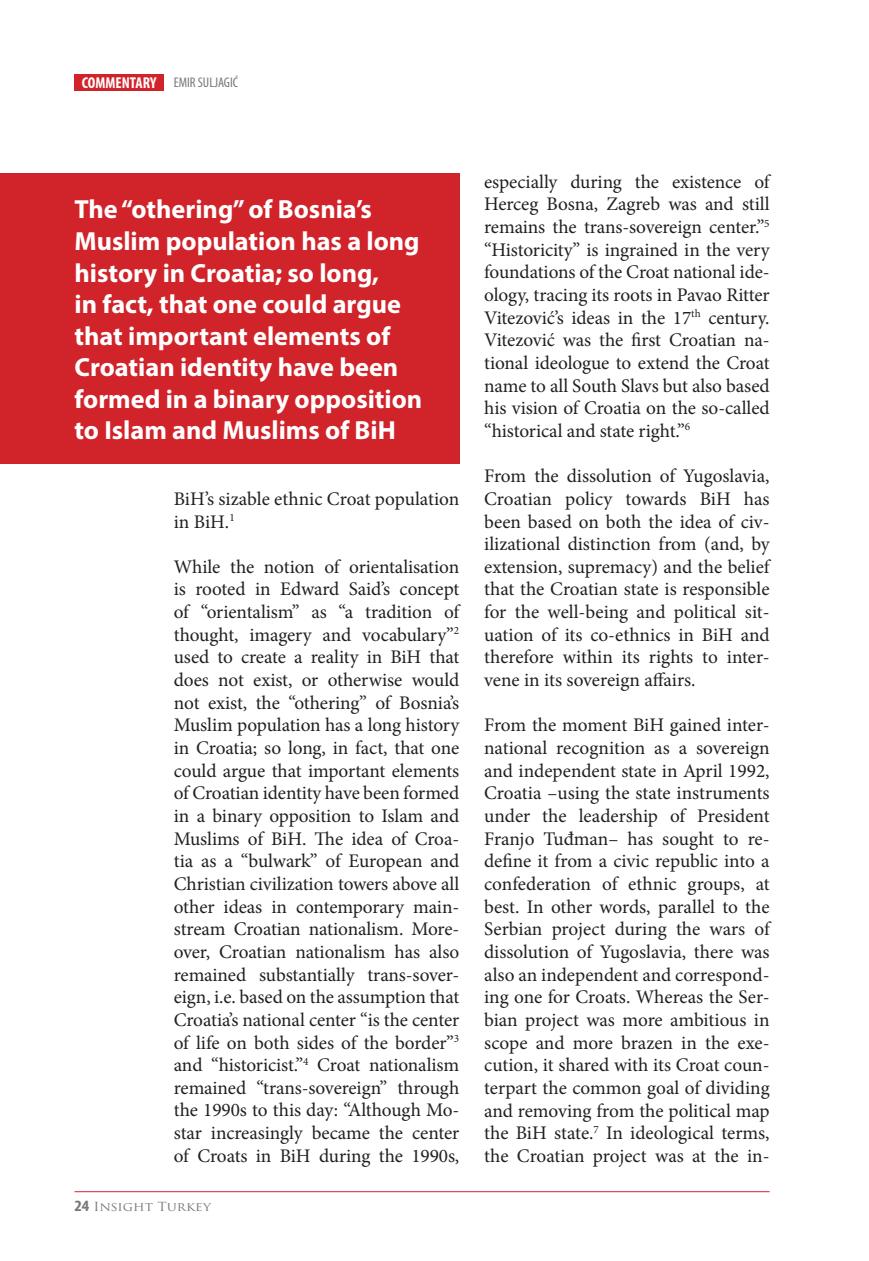
<style>
.page{position:relative;width:869px;height:1261px;background:#fff}
.page>*{position:absolute;margin:0;border:0;box-sizing:border-box;transform-origin:0 0}
.t1{font:700 26.25px/31.5px "Myriad Pro";color:#fff}
.t2{font:19.25px/22.6px "Minion Pro";letter-spacing:-.005em;color:#231f20;text-align:justify}
.t3{font:condensed 14px "Myriad Pro";color:#76787b}
.t4{font:12.25px "Trajan Pro";color:#76787b;scale:1.11 1}
.s1{font-weight:700;font-size:15.75px;color:#fff}
.s2{font-family:"Myriad Pro";font-weight:700;font-stretch:condensed;font-size:15.75px}
</style>
<div class="page">
<div style="left:74px;top:74px;width:90px;height:17px;background:#d1232a"></div>
<hr style="left:74px;top:1190px;width:695px;height:1px;background:#d1232a">
<div style="left:0;top:174px;width:459px;height:290px;background:#d1232a"></div>
<p class="t3" style="left:82px;top:74px;width:158px"><span class="s1">COMMENTARY</span> EMIR SULJAGIĆ</p>
<h1 class="t1" style="left:74px;top:193px;width:349px">The “othering” of Bosnia’s<br>Muslim population has a long history in Croatia; so long,<br>in fact, that one could argue that important elements of<br>Croatian identity have been formed in a binary opposition to Islam and Muslims of BiH</h1>
<p class="t2" style="left:174px;top:487px;width:287px">BiH’s sizable ethnic Croat population in BiH.<sup>1</sup></p>
<p class="t2" style="left:174px;top:555px;width:287px">While the notion of orientalisation is rooted in Edward Said’s concept of “orientalism” as “a tradition of thought, imagery and vocabulary”<sup>2 </sup>used to create a reality in BiH that does not exist, or otherwise would not exist, the “othering” of Bosnia’s Muslim population has a long history in Croatia; so long, in fact, that one could argue that important elements of Croatian identity have been formed in a binary opposition to Islam and Muslims of BiH. The idea of Croa&shy;tia as a “bulwark” of European and Christian civilization towers above all other ideas in contemporary main&shy;stream Croatian nationalism. More&shy;over, Croatian nationalism has also remained substantially trans-sover&shy;eign, i.e. based on the assumption that Croatia’s national center “is the center of life on both sides of the border”<sup>3 </sup>and “historicist.”<sup>4</sup> Croat nationalism remained “trans-sovereign” through the 1990s to this day: “Although Mo&shy;star increasingly became the center of Croats in BiH during the 1990s,</p>
<p class="t4" style="left:74px;top:1198px;width:124px"><span class="s2">24</span> Insight Turkey</p>
<p class="t2" style="left:484px;top:170px;width:287px">especially during the existence of Herceg Bosna, Zagreb was and still remains the trans-sovereign center.”<sup>5 </sup>“Historicity” is ingrained in the very foundations of the Croat national ide&shy;ology, tracing its roots in Pavao Ritter Vitezović’s ideas in the 17<sup>th</sup> century.<br>Vitezović was the first Croatian na&shy;tional ideologue to extend the Croat name to all South Slavs but also based his vision of Croatia on the so-called “historical and state right.”<sup>6</sup></p>
<p class="t2" style="left:484px;top:464px;width:287px">From the dissolution of Yugoslavia, Croatian policy towards BiH has been based on both the idea of civ&shy;ilizational distinction from (and, by extension, supremacy) and the belief that the Croatian state is responsible for the well-being and political sit&shy;uation of its co-ethnics in BiH and therefore within its rights to inter&shy;vene in its sovereign affairs.</p>
<p class="t2" style="left:484px;top:713px;width:287px">From the moment BiH gained inter&shy;national recognition as a sovereign and independent state in April 1992, Croatia –using the state instruments under the leadership of President Franjo Tuđman– has sought to re&shy;define it from a civic republic into a confederation of ethnic groups, at best. In other words, parallel to the Serbian project during the wars of dissolution of Yugoslavia, there was also an independent and correspond&shy;ing one for Croats. Whereas the Ser&shy;bian project was more ambitious in scope and more brazen in the exe&shy;cution, it shared with its Croat coun&shy;terpart the common goal of dividing and removing from the political map the BiH state.<sup>7</sup> In ideological terms, the Croatian project was at the in-</p>
</div>
